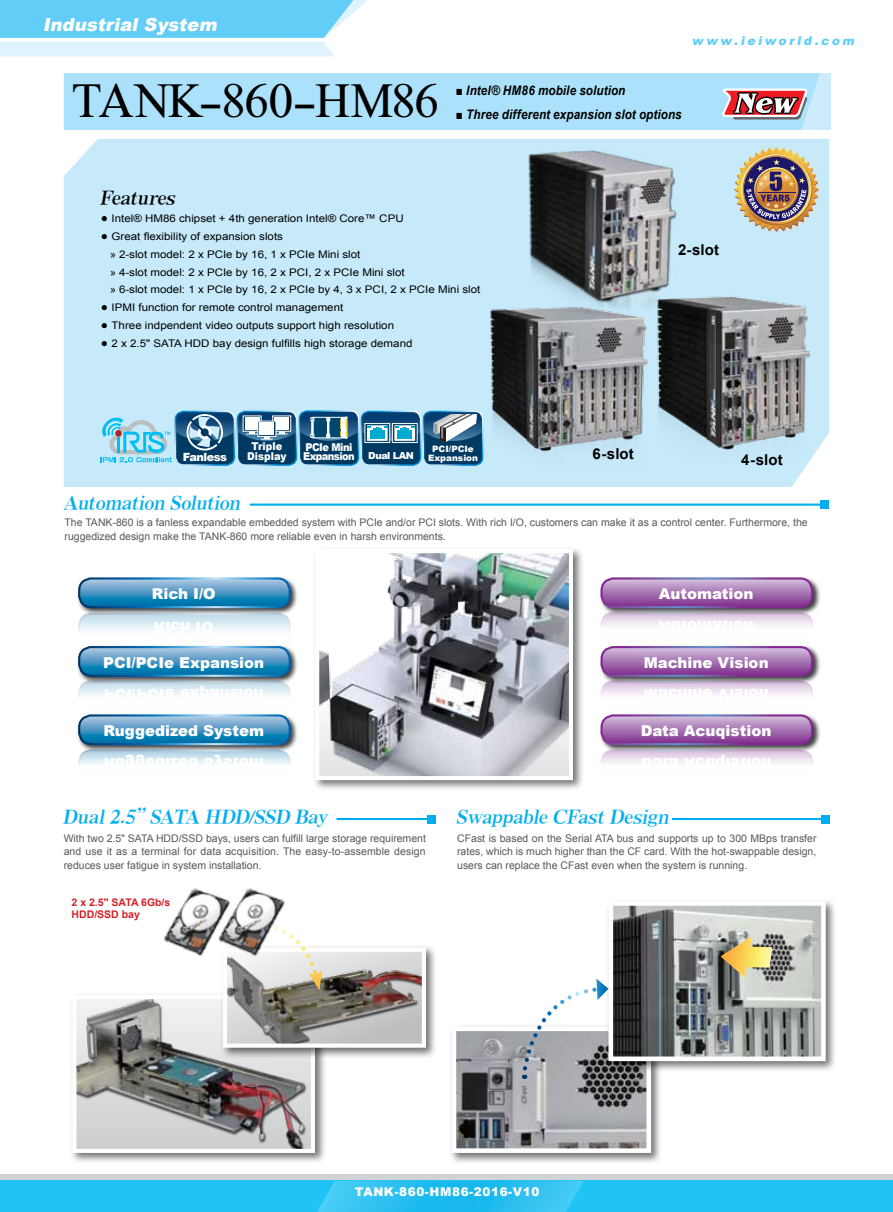
<style>
.page{position:relative;width:893px;height:1212px;background:#fff}
.page>*{position:absolute;margin:0;border:0;box-sizing:border-box;transform-origin:0 0}
.t1{font:800 42px "AR Roman 1";letter-spacing:-.025em;color:#000}
.t2{font:italic 18px "AR Roman 1 Heavy Euro";color:#00aeef}
.t3{font:italic 900 18px "Arial";color:#fff}
.t4{font:italic 18px "AR Roman 1 Heavy Euro";color:#000}
.t5{font:900 15px "Arial";color:#fff}
.t6{font:700 15px "Arial";letter-spacing:.005em;color:#000}
.t7{font:italic 700 13.2px "Arial";letter-spacing:.01em;color:#000;scale:.88 1}
.t8{font:900 12px "Arial";letter-spacing:.05em;color:#fff}
.t9{font:italic 900 12px "Arial";color:#62cdf6}
.t10{font:900 11.4px "Arial";letter-spacing:-.05em;color:#fff}
.t11{font:900 10.8px/9.1px "Arial";letter-spacing:-.05em;color:#fff;scale:.91 1}
.t12{font:900 10.8px "Arial";color:#fff;scale:.91 1}
.t13{font:10.5px/13.5px "Arial";color:#58585b;text-align:justify}
.t14{font:10.5px/17.7px "Arial";color:#000;scale:1.1 1}
.t15{font:700 10.5px/12px "Arial";color:#d22229}
.t16{font:900 8.85px/8.9px "Arial";color:#fff;text-align:center}
.s1{font-size:12px}
.s2{font-size:9.75px}
</style>
<div class="page">
<svg style="left:0;top:1174px;width:893px;height:7px;background:#b7d0d8"></svg>
<div style="left:0;top:1181px;width:893px;height:31px;background:#1fc4f4"></div>
<svg style="left:317px;top:1181px;width:266px;height:31px"></svg>
<svg style="left:0;top:0;width:368px;height:56px;background:#95dcf8"></svg>
<div style="left:69px;top:992px;width:257px;height:172px;background:#000;opacity:.55"></div>
<img style="left:77px;top:1000px;width:231px;height:148px">
<div style="left:72px;top:995px;width:243px;height:158px;border:4px solid #fff"></div>
<div style="left:64px;top:139px;width:765px;height:348px;background:#c7eafb"></div>
<svg style="left:64px;top:73px;width:756px;height:57px;background:#acdbf2"></svg>
<div style="left:237px;top:411px;width:60px;height:55px;border:2px solid #fff;border-radius:8px"></div>
<div style="left:175px;top:411px;width:60px;height:55px;border:2px solid #fff;border-radius:8px"></div>
<div style="left:299px;top:411px;width:59px;height:54px;background:#003a63;border-radius:8px"></div>
<div style="left:299px;top:410px;width:60px;height:56px;border:1px solid #fff;border-radius:8px"></div>
<div style="left:361px;top:411px;width:60px;height:55px;border:2px solid #fff;border-radius:8px"></div>
<div style="left:423px;top:411px;width:60px;height:54px;background:#003a63;border-radius:8px"></div>
<div style="left:423px;top:411px;width:60px;height:55px;border:1px solid #fff;border-radius:8px"></div>
<svg style="left:101px;top:411px;width:382px;height:51px"></svg>
<img style="left:487px;top:304px;width:163px;height:168px">
<img style="left:521px;top:147px;width:161px;height:179px">
<img style="left:652px;top:285px;width:157px;height:178px">
<hr style="left:336px;top:818px;width:96px;height:2px;background:#00aeef">
<div style="left:427px;top:815px;width:9px;height:8px;background:#00aeef"></div>
<hr style="left:250px;top:503px;width:575px;height:3px;background:#00aeef">
<div style="left:821px;top:500px;width:8px;height:9px;background:#00aeef"></div>
<hr style="left:672px;top:818px;width:153px;height:2px;background:#00aeef">
<div style="left:821px;top:815px;width:8px;height:8px;background:#00aeef"></div>
<div style="left:449px;top:1024px;width:213px;height:140px;background:#000;opacity:.55"></div>
<img style="left:458px;top:1032px;width:187px;height:115px">
<div style="left:452px;top:1026px;width:199px;height:127px;border:5px solid #fff"></div>
<div style="left:606px;top:898px;width:231px;height:174px;background:#000;opacity:.55"></div>
<img style="left:614px;top:907px;width:206px;height:148px">
<div style="left:608px;top:901px;width:218px;height:160px;border:5px solid #fff"></div>
<svg style="left:721px;top:936px;width:51px;height:42px;background:#beaf75"></svg>
<svg style="left:520px;top:978px;width:88px;height:101px"></svg>
<div style="left:220px;top:944px;width:217px;height:115px;background:#000;opacity:.55"></div>
<img style="left:228px;top:953px;width:193px;height:90px">
<div style="left:223px;top:948px;width:203px;height:100px;border:4px solid #fff"></div>
<svg style="left:225px;top:944px;width:97px;height:46px;background:#c4c1b7"></svg>
<img style="left:163px;top:888px;width:40px;height:69px">
<img style="left:203px;top:888px;width:99px;height:82px">
<div style="left:313px;top:546px;width:271px;height:246px;background:#000;opacity:.55"></div>
<img style="left:320px;top:554px;width:248px;height:221px">
<div style="left:315px;top:549px;width:258px;height:231px;border:4px solid #fff"></div>
<svg style="left:79px;top:614px;width:211px;height:28px"></svg>
<div style="left:78px;top:613px;width:213px;height:30px;border:2px solid #fff;border-radius:12px"></div>
<div style="left:76px;top:576px;width:222px;height:40px;background:#000;opacity:.75"></div>
<svg style="left:79px;top:578px;width:211px;height:29px;background:#4b98c3"></svg>
<div style="left:78px;top:577px;width:213px;height:31px;border:2px solid #fff;border-radius:12px"></div>
<svg style="left:79px;top:681px;width:211px;height:29px"></svg>
<div style="left:78px;top:680px;width:213px;height:31px;border:2px solid #fff;border-radius:12px"></div>
<div style="left:76px;top:644px;width:222px;height:40px;background:#000;opacity:.75"></div>
<svg style="left:79px;top:647px;width:211px;height:29px;background:#4896c2"></svg>
<div style="left:78px;top:646px;width:213px;height:31px;border:2px solid #fff;border-radius:12px"></div>
<svg style="left:602px;top:613px;width:210px;height:28px"></svg>
<div style="left:600px;top:612px;width:213px;height:30px;border:2px solid #fff;border-radius:12px"></div>
<div style="left:599px;top:576px;width:222px;height:40px;background:#000;opacity:.75"></div>
<svg style="left:602px;top:578px;width:210px;height:29px;background:#a877b4"></svg>
<div style="left:600px;top:577px;width:213px;height:31px;border:2px solid #fff;border-radius:12px"></div>
<svg style="left:79px;top:750px;width:211px;height:29px"></svg>
<div style="left:78px;top:749px;width:213px;height:31px;border:2px solid #fff;border-radius:12px"></div>
<div style="left:76px;top:713px;width:222px;height:40px;background:#000;opacity:.75"></div>
<svg style="left:79px;top:715px;width:211px;height:29px;background:#4a98c3"></svg>
<div style="left:78px;top:714px;width:213px;height:31px;border:2px solid #fff;border-radius:12px"></div>
<svg style="left:602px;top:681px;width:210px;height:29px"></svg>
<div style="left:600px;top:680px;width:213px;height:31px;border:2px solid #fff;border-radius:12px"></div>
<div style="left:599px;top:644px;width:222px;height:40px;background:#000;opacity:.75"></div>
<svg style="left:602px;top:647px;width:210px;height:29px;background:#a775b3"></svg>
<div style="left:600px;top:646px;width:213px;height:31px;border:2px solid #fff;border-radius:12px"></div>
<svg style="left:602px;top:750px;width:210px;height:29px"></svg>
<div style="left:600px;top:749px;width:213px;height:31px;border:2px solid #fff;border-radius:12px"></div>
<div style="left:599px;top:713px;width:222px;height:40px;background:#000;opacity:.75"></div>
<svg style="left:602px;top:715px;width:210px;height:29px;background:#a877b4"></svg>
<div style="left:600px;top:714px;width:213px;height:31px;border:2px solid #fff;border-radius:12px"></div>
<img style="left:734px;top:147px;width:86px;height:87px">
<svg style="left:155px;top:621px;width:58px;height:11px"></svg>
<svg style="left:105px;top:686px;width:158px;height:14px"></svg>
<svg style="left:659px;top:620px;width:94px;height:11px"></svg>
<svg style="left:105px;top:755px;width:158px;height:14px"></svg>
<svg style="left:645px;top:689px;width:123px;height:11px"></svg>
<svg style="left:642px;top:755px;width:129px;height:14px"></svg>
<h2 class="t3" style="left:43px;top:12px;width:180px">Industrial System</h2>
<h1 class="t1" style="left:72px;top:82px;width:368px">TANK-860-HM86</h1>
<p class="t9" style="left:692px;top:32px;width:167px">www.ieiworld.com</p>
<p class="t7" style="left:456px;top:82px;width:194px">■ Intel® HM86 mobile solution</p>
<p class="t7" style="left:456px;top:105px;width:258px">■ Three different expansion slot options</p>
<h2 class="t4" style="left:99px;top:188px;width:81px">Features</h2>
<p class="t14" style="left:101px;top:210px;width:277px"><span class="s1">●</span> Intel® HM86 chipset + 4th generation Intel® Core™ CPU</p>
<p class="t14" style="left:110px;top:228px;width:338px;text-indent:-10px"><span class="s1">●</span> Great flexibility of expansion slots<br>» 2-slot model: 2 x PCIe by 16, 1 x PCIe Mini slot<br>» 4-slot model: 2 x PCIe by 16, 2 x PCI, 2 x PCIe Mini slot<br>» 6-slot model: 1 x PCIe by 16, 2 x PCIe by 4, 3 x PCI, 2 x PCIe Mini slot</p>
<p class="t14" style="left:101px;top:299px;width:222px"><span class="s1">●</span> IPMI function for remote control management</p>
<p class="t14" style="left:101px;top:316px;width:268px"><span class="s1">●</span> Three indpendent video outputs support high resolution</p>
<p class="t14" style="left:101px;top:334px;width:285px"><span class="s1">●</span> 2 x 2.5" SATA HDD bay design fulfills high storage demand</p>
<p class="t11" style="left:252px;top:442px;width:35px">Triple</p>
<p class="t10" style="left:183px;top:449px;width:46px">Fanless</p>
<p class="t12" style="left:247px;top:448px;width:45px">Display</p>
<p class="t11" style="left:303px;top:442px;width:123px">PCIe Mini<br>Expansion <span class="s2">Dual LAN</span></p>
<p class="t16" style="left:428px;top:444px;width:51px">PCI/PCIe<br>Expansion</p>
<h2 class="t2" style="left:64px;top:493px;width:182px">Automation Solution</h2>
<h3 class="t6" style="left:678px;top:240px;width:42px">2-slot</h3>
<h3 class="t6" style="left:592px;top:444px;width:43px">6-slot</h3>
<h3 class="t6" style="left:741px;top:449px;width:43px">4-slot</h3>
<p class="t13" style="left:65px;top:516px;width:745px">The TANK-860 is a fanless expandable embedded system with PCIe and/or PCI slots. With rich I/O, customers can make it as a control center. Furthermore, the ruggedized design make the TANK-860 more reliable even in harsh environments.</p>
<h3 class="t5" style="left:152px;top:583px;width:65px">Rich I/O</h3>
<h3 class="t5" style="left:659px;top:583px;width:96px">Automation</h3>
<h3 class="t5" style="left:103px;top:652px;width:162px">PCI/PCIe Expansion</h3>
<h3 class="t5" style="left:644px;top:652px;width:126px">Machine Vision</h3>
<h3 class="t5" style="left:103px;top:720px;width:162px">Ruggedized System</h3>
<h3 class="t5" style="left:641px;top:720px;width:132px">Data Acuqistion</h3>
<h2 class="t2" style="left:63px;top:807px;width:270px">Dual 2.5’’ SATA HDD/SSD Bay</h2>
<h2 class="t2" style="left:456px;top:807px;width:218px">Swappable CFast Design</h2>
<p class="t13" style="left:64px;top:831px;width:364px">With two 2.5" SATA HDD/SSD bays, users can fulfill large storage requirement and use it as a terminal for data acquisition. The easy-to-assemble design reduces user fatigue in system installation.</p>
<p class="t13" style="left:457px;top:831px;width:361px">CFast is based on the Serial ATA bus and supports up to 300 MBps transfer rates, which is much higher than the CF card. With the hot-swappable design, users can replace the CFast even when the system is running.</p>
<p class="t15" style="left:72px;top:896px;width:100px">2 x 2.5'' SATA 6Gb/s<br>HDD/SSD bay</p>
<p class="t8" style="left:355px;top:1183px;width:186px">TANK-860-HM86-2016-V10</p>
</div>
